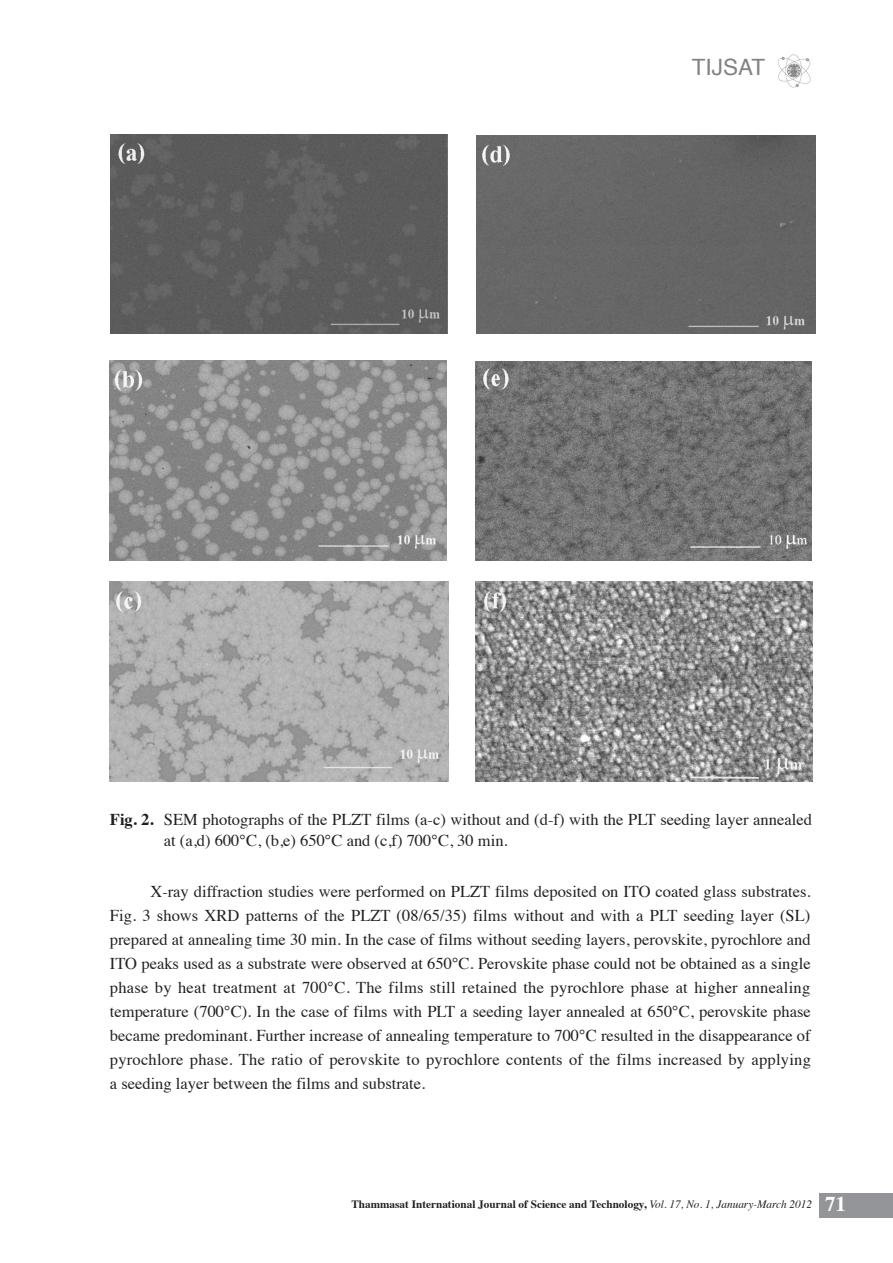
<style>
.page{position:relative;width:893px;height:1263px;background:#fff}
.page>*{position:absolute;margin:0;border:0;box-sizing:border-box;transform-origin:0 0}
.t1{font:22.5px "Helvetica";color:#808285}
.t2{font:16.5px/24px "Times";color:#231f20;text-align:justify}
.t3{font:700 11.25px "Times";color:#231f20}
.s1{font-weight:700}
.s2{font-weight:400;font-style:italic}
.s3{font-size:21px;color:#fff}
</style>
<div class="page">
<img style="left:777px;top:54px;width:34px;height:34px">
<div style="left:819px;top:1193px;width:74px;height:25px;background:#939598"></div>
<img style="left:111px;top:134px;width:337px;height:200px">
<img style="left:110px;top:361px;width:337px;height:199px">
<img style="left:110px;top:582px;width:339px;height:200px">
<div style="left:477px;top:135px;width:338px;height:199px;background:#666"></div>
<img style="left:475px;top:361px;width:337px;height:199px">
<img style="left:475px;top:582px;width:338px;height:200px">
<h1 class="t1" style="left:692px;top:49px;width:75px">TIJSAT</h1>
<p class="t2" style="left:164px;top:807px;width:649px;line-height:21px;text-indent:-54px"><span class="s1">Fig. 2.</span> SEM photographs of the PLZT films (a-c) without and (d-f) with the PLT seeding layer annealed at (a,d) 600°C, (b,e) 650°C and (c,f) 700°C, 30 min.</p>
<p class="t2" style="left:110px;top:878px;width:702px;text-indent:41px">X-ray diffraction studies were performed on PLZT films deposited on ITO coated glass substrates.<br>Fig. 3 shows XRD patterns of the PLZT (08/65/35) films without and with a PLT seeding layer (SL) prepared at annealing time 30 min. In the case of films without seeding layers, perovskite, pyrochlore and ITO peaks used as a substrate were observed at 650°C. Perovskite phase could not be obtained as a single phase by heat treatment at 700°C. The films still retained the pyrochlore phase at higher annealing temperature (700°C). In the case of films with PLT a seeding layer annealed at 650°C, perovskite phase became predominant. Further increase of annealing temperature to 700°C resulted in the disappearance of pyrochlore phase. The ratio of perovskite to pyrochlore contents of the films increased by applying a seeding layer between the films and substrate.</p>
<p class="t3" style="left:351px;top:1193px;width:496px">Thammasat International Journal of Science and Technology, <span class="s2">Vol. 17, No. 1, January-March 2012</span> <span class="s3">71</span></p>
</div>
